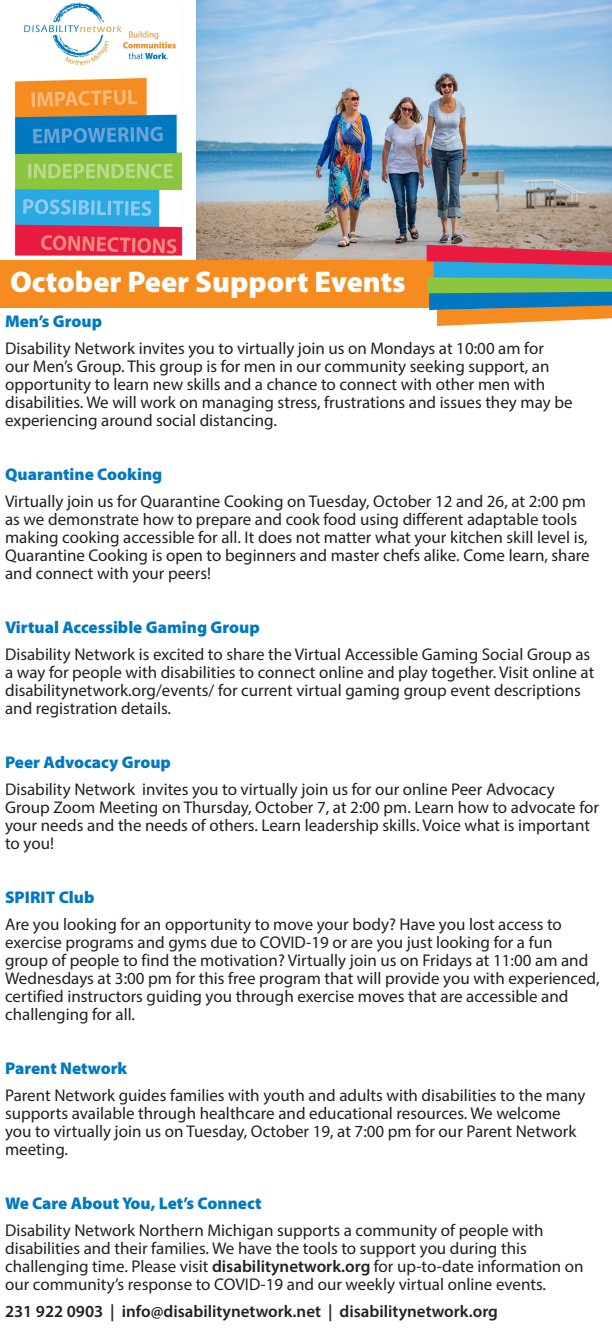
<style>
.page{position:relative;width:612px;height:1332px;background:#fff}
.page>*{position:absolute;margin:0;border:0;box-sizing:border-box;transform-origin:0 0}
.header_1{font:900 30px "Myriad Pro";color:#fff}
.Header_2_orange{font:17px/18px "Myriad Pro";color:#231f20}
.Header_2_orange-2{font:900 17px "Myriad Pro";color:#0079c2}
.Header_2_orange-3{font:600 17px "Myriad Pro";color:#231f20}
.s1{font-weight:600}
</style>
<div class="page">
<img style="left:14px;top:2px;width:169px;height:254px">
<img style="left:196px;top:0;width:416px;height:260px">
<div style="left:0;top:260px;width:612px;height:47px;background:#f68b1f"></div>
<svg style="left:427px;top:245px;width:185px;height:81px;background:#8c897b"></svg>
<p class="header_1" style="left:10px;top:262px;width:397px">October Peer Support Events</p>
<p class="Header_2_orange-2" style="left:5px;top:309px;width:98px">Men’s Group</p>
<p class="Header_2_orange" style="left:5px;top:339px;width:569px">Disability Network invites you to virtually join us on Mondays at 10:00 am for<br>our Men’s Group. This group is for men in our community seeking support, an opportunity to learn new skills and a chance to connect with other men with disabilities. We will work on managing stress, frustrations and issues they may be experiencing around social distancing.</p>
<p class="Header_2_orange-2" style="left:5px;top:462px;width:159px">Quarantine Cooking</p>
<p class="Header_2_orange" style="left:5px;top:492px;width:586px">Virtually join us for Quarantine Cooking on Tuesday, October 12 and 26, at 2:00 pm as we demonstrate how to prepare and cook food using different adaptable tools making cooking accessible for all. It does not matter what your kitchen skill level is, Quarantine Cooking is open to beginners and master chefs alike. Come learn, share and connect with your peers!</p>
<p class="Header_2_orange-2" style="left:5px;top:615px;width:256px">Virtual Accessible Gaming Group</p>
<p class="Header_2_orange" style="left:5px;top:645px;width:591px">Disability Network is excited to share the Virtual Accessible Gaming Social Group as a way for people with disabilities to connect online and play together. Visit online at disabilitynetwork.org/events/ for current virtual gaming group event descriptions and registration details.</p>
<p class="Header_2_orange-2" style="left:5px;top:750px;width:167px">Peer Advocacy Group</p>
<p class="Header_2_orange" style="left:5px;top:780px;width:595px">Disability Network invites you to virtually join us for our online Peer Advocacy Group Zoom Meeting on Thursday, October 7, at 2:00 pm. Learn how to advocate for your needs and the needs of others. Learn leadership skills. Voice what is important to you!</p>
<p class="Header_2_orange-2" style="left:5px;top:885px;width:91px">SPIRIT Club</p>
<p class="Header_2_orange" style="left:5px;top:915px;width:596px">Are you looking for an opportunity to move your body? Have you lost access to exercise programs and gyms due to COVID-19 or are you just looking for a fun group of people to find the motivation? Virtually join us on Fridays at 11:00 am and Wednesdays at 3:00 pm for this free program that will provide you with experienced, certified instructors guiding you through exercise moves that are accessible and challenging for all.</p>
<p class="Header_2_orange-2" style="left:5px;top:1056px;width:124px">Parent Network</p>
<p class="Header_2_orange" style="left:5px;top:1086px;width:582px">Parent Network guides families with youth and adults with disabilities to the many supports available through healthcare and educational resources. We welcome you to virtually join us on Tuesday, October 19, at 7:00 pm for our Parent Network meeting.</p>
<p class="Header_2_orange-2" style="left:5px;top:1191px;width:258px">We Care About You, Let’s Connect</p>
<p class="Header_2_orange" style="left:5px;top:1221px;width:580px">Disability Network Northern Michigan supports a community of people with disabilities and their families. We have the tools to support you during this challenging time. Please visit <span class="s1">disabilitynetwork.org</span> for up-to-date information on our community’s response to COVID-19 and our weekly virtual online events.</p>
<p class="Header_2_orange-3" style="left:5px;top:1300px;width:494px">231 922 0903 | info@disabilitynetwork.net | disabilitynetwork.org</p>
</div>
